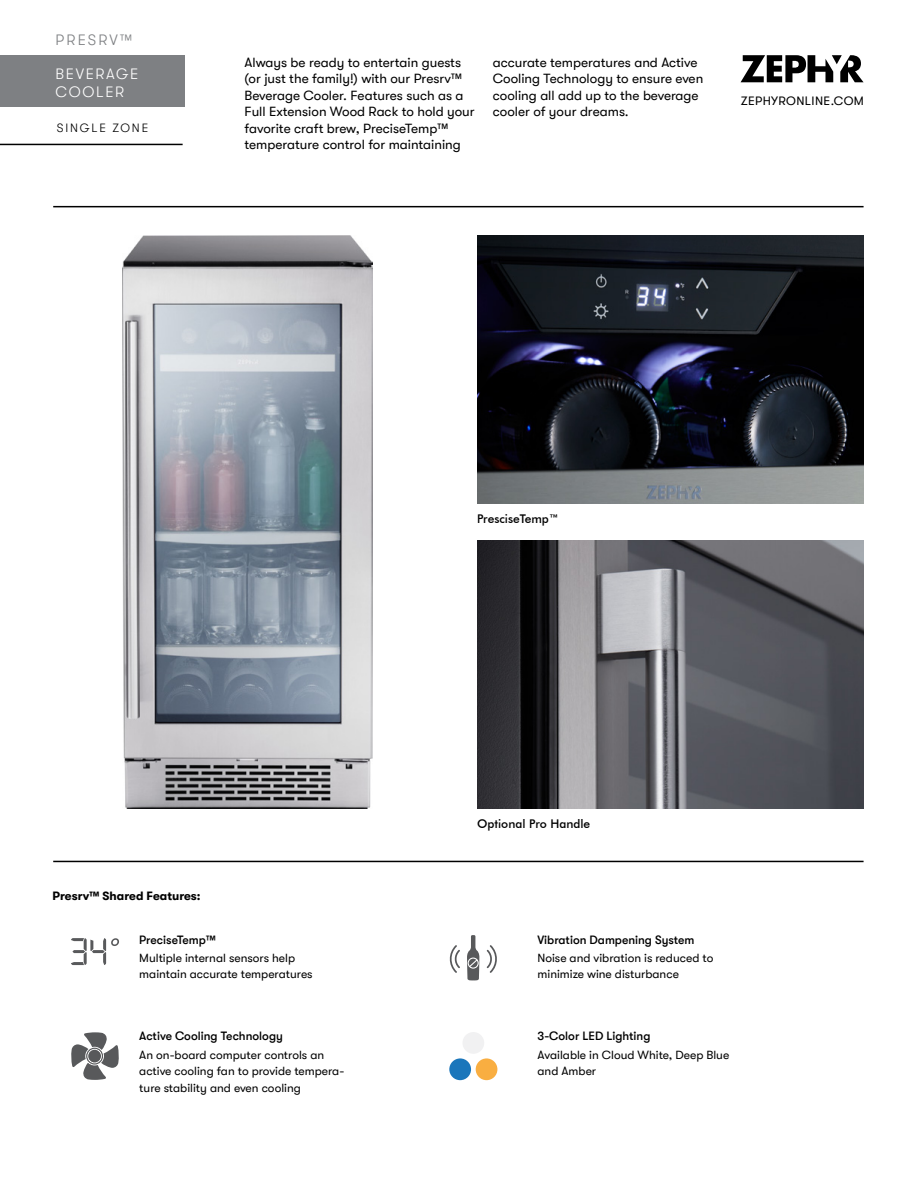
<style>
.page{position:relative;width:918px;height:1188px;background:#fff}
.page>*{position:absolute;margin:0;border:0;box-sizing:border-box;transform-origin:0 0}
.t1{font:300 15px/18px "GT Walsheim Pro";letter-spacing:.11em;color:#fff}
.t2{font:300 15px "GT Walsheim Pro";letter-spacing:.15em;color:#7e8083}
.t3{font:13.5px/16.5px "GT Walsheim Pro";color:#000}
.t4{font:12.3px "GT Walsheim Pro";letter-spacing:.03em;color:#000}
.t5{font:12px/16.5px "GT Walsheim Pro";color:#000}
.t6{font:500 12px "GT Walsheim Pro";color:#000}
.t7{font:500 12px "Futura BT";color:#000}
.t8{font:700 12px "GT Walsheim Pro";color:#000}
.t9{font:300 12px "GT Walsheim Pro";letter-spacing:.15em;color:#000}
</style>
<div class="page">
<svg style="left:741px;top:55px;width:123px;height:27px"></svg>
<hr style="left:53px;top:206px;width:811px;height:1px;background:#000">
<img style="left:123px;top:236px;width:250px;height:573px">
<div style="left:0;top:55px;width:185px;height:52px;background:#7e8083"></div>
<hr style="left:0;top:144px;width:183px;height:1px;background:#000">
<hr style="left:53px;top:861px;width:811px;height:1px;background:#000">
<img style="left:477px;top:236px;width:387px;height:268px">
<img style="left:477px;top:541px;width:387px;height:268px">
<svg style="left:71px;top:1032px;width:48px;height:48px"></svg>
<svg style="left:71px;top:938px;width:48px;height:27px"></svg>
<svg style="left:467px;top:935px;width:13px;height:45px"></svg>
<svg style="left:449px;top:945px;width:11px;height:28px"></svg>
<svg style="left:487px;top:945px;width:10px;height:28px"></svg>
<div style="left:463px;top:1032px;width:21px;height:22px;background:#f1f1f2;border-radius:50%"></div>
<div style="left:449px;top:1058px;width:22px;height:22px;background:#1a76bb;border-radius:50%"></div>
<div style="left:476px;top:1058px;width:21px;height:22px;background:#f9ae41;border-radius:50%"></div>
<p class="t2" style="left:56px;top:32px;width:78px">PRESRV™</p>
<p class="t1" style="left:56px;top:65px;width:84px">BEVERAGE<br>COOLER</p>
<p class="t9" style="left:57px;top:121px;width:93px">SINGLE ZONE</p>
<p class="t3" style="left:245px;top:54px;width:232px">Always be ready to entertain guests (or just the family!) with our Presrv™ Beverage Cooler. Features such as a Full Extension Wood Rack to hold your favorite craft brew, PreciseTemp™ temperature control for maintaining</p>
<p class="t3" style="left:493px;top:54px;width:212px">accurate temperatures and Active<br>Cooling Technology to ensure even cooling all add up to the beverage cooler of your dreams.</p>
<p class="t4" style="left:741px;top:94px;width:125px">ZEPHYRONLINE.COM</p>
<p class="t7" style="left:477px;top:512px;width:83px">PresciseTemp™</p>
<p class="t8" style="left:53px;top:889px;width:150px">Presrv™ Shared Features:</p>
<p class="t7" style="left:477px;top:817px;width:115px">Optional Pro Handle</p>
<p class="t6" style="left:139px;top:933px;width:78px">PreciseTemp™</p>
<p class="t6" style="left:538px;top:933px;width:158px">Vibration Dampening System</p>
<p class="t5" style="left:139px;top:950px;width:175px">Multiple internal sensors help maintain accurate temperatures</p>
<p class="t6" style="left:139px;top:1030px;width:145px">Active Cooling Technology</p>
<p class="t5" style="left:139px;top:1047px;width:206px">An on-board computer controls an active cooling fan to provide tempera&shy;ture stability and even cooling</p>
<p class="t5" style="left:538px;top:950px;width:177px">Noise and vibration is reduced to minimize wine disturbance</p>
<p class="t6" style="left:538px;top:1030px;width:114px">3-Color LED Lighting</p>
<p class="t5" style="left:538px;top:1047px;width:193px">Available in Cloud White, Deep Blue and Amber</p>
</div>
